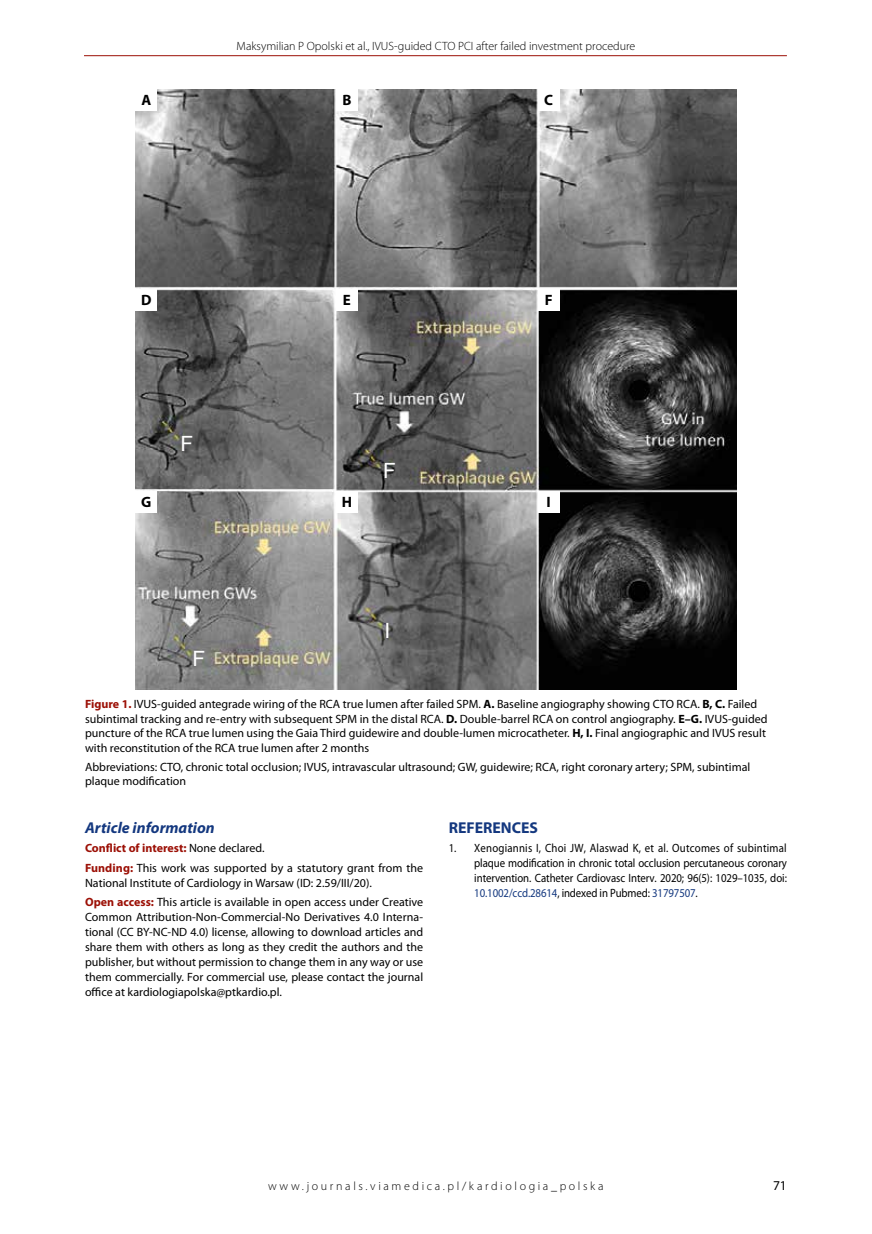
<style>
.page{position:relative;width:872px;height:1234px;background:#fff}
.page>*{position:absolute;margin:0;border:0;box-sizing:border-box;transform-origin:0 0}
.t1{font:21px "Arial";color:#fff}
.t2{font:italic 700 15.75px "Myriad Pro";color:#14387f}
.t3{font:700 15.75px "Myriad Pro";color:#14387f}
.t4{font:700 15px "Myriad Pro";color:#000}
.t5{font:13.5px "Myriad Pro";color:#000}
.t6{font:12px/15px "Myriad Pro";color:#000}
.t7{font:12px/15px "Myriad Pro";color:#000;text-align:justify;scale:.9 1}
.t8{font:300 12px "Myriad Pro";color:#000}
.t9{font:300 12px "Myriad Pro";letter-spacing:.22em;color:#000}
.s1{font-weight:700;color:#9c1006}
.s2{font-weight:700}
.s3{color:#14387f}
</style>
<div class="page">
<hr style="left:84px;top:55px;width:703px;height:1px;background:#9c1006">
<img style="left:136px;top:89px;width:600px;height:600px">
<div style="left:136px;top:89px;width:21px;height:22px;background:#fff"></div>
<div style="left:336px;top:89px;width:21px;height:22px;background:#fff"></div>
<div style="left:538px;top:89px;width:21px;height:22px;background:#fff"></div>
<div style="left:136px;top:289px;width:21px;height:21px;background:#fff"></div>
<div style="left:336px;top:289px;width:21px;height:21px;background:#fff"></div>
<div style="left:538px;top:289px;width:21px;height:21px;background:#fff"></div>
<div style="left:136px;top:491px;width:21px;height:21px;background:#fff"></div>
<div style="left:336px;top:491px;width:21px;height:21px;background:#fff"></div>
<div style="left:538px;top:491px;width:21px;height:21px;background:#fff"></div>
<p class="t8" style="left:237px;top:39px;width:400px">Maksymilian P Opolski et al., IVUS-guided CTO PCI after failed investment procedure</p>
<p class="t4" style="left:141px;top:90px;width:11px">A</p>
<p class="t4" style="left:342px;top:90px;width:11px">B</p>
<p class="t4" style="left:544px;top:90px;width:10px">C</p>
<p class="t4" style="left:141px;top:289px;width:12px">D</p>
<p class="t4" style="left:343px;top:289px;width:10px">E</p>
<p class="t4" style="left:545px;top:289px;width:9px">F</p>
<h1 class="t1" style="left:180px;top:428px;width:14px">F</h1>
<h1 class="t1" style="left:383px;top:456px;width:14px">F</h1>
<p class="t4" style="left:141px;top:492px;width:12px">G</p>
<p class="t4" style="left:342px;top:492px;width:12px">H</p>
<p class="t4" style="left:546px;top:492px;width:6px">I</p>
<h1 class="t1" style="left:192px;top:644px;width:14px">F</h1>
<h1 class="t1" style="left:384px;top:616px;width:7px">I</h1>
<p class="t6" style="left:85px;top:696px;width:684px;line-height:14.4px"><span class="s1">Figure 1.</span> IVUS-guided antegrade wiring of the RCA true lumen after failed SPM. <span class="s2">A.</span> Baseline angiography showing CTO RCA. <span class="s2">B, C.</span> Failed subintimal tracking and re-entry with subsequent SPM in the distal RCA. <span class="s2">D.</span> Double-barrel RCA on control angiography. <span class="s2">E–G.</span> IVUS-guided puncture of the RCA true lumen using the Gaia Third guidewire and double-lumen microcatheter. <span class="s2">H, I.</span> Final angiographic and IVUS result with reconstitution of the RCA true lumen after 2 months</p>
<p class="t6" style="left:85px;top:759px;width:666px;line-height:14.4px">Abbreviations: CTO, chronic total occlusion; IVUS, intravascular ultrasound; GW, guidewire; RCA, right coronary artery; SPM, subintimal plaque modification</p>
<h2 class="t3" style="left:449px;top:817px;width:91px">REFERENCES</h2>
<p class="t7" style="left:474px;top:840px;width:349px;text-indent:-26px">1. Xenogiannis I, Choi JW, Alaswad K, et al. Outcomes of subintimal plaque modification in chronic total occlusion percutaneous coronary intervention. Catheter Cardiovasc Interv. 2020; 96(5): 1029–1035, doi:<br><span class="s3">10.1002/ccd.28614</span>, indexed in Pubmed: <span class="s3">31797507</span>.</p>
<h2 class="t2" style="left:85px;top:817px;width:131px">Article information</h2>
<p class="t6" style="left:85px;top:838px;width:340px;line-height:19.2px"><span class="s1">Conflict of interest:</span> None declared.<br><span class="s1">Funding:</span> This work was supported by a statutory grant from the</p>
<p class="t6" style="left:85px;top:872px;width:340px;line-height:19.2px">National Institute of Cardiology in Warsaw (ID: 2.59/III/20).<br><span class="s1">Open access:</span> This article is available in open access under Creative</p>
<p class="t6" style="left:85px;top:908px;width:340px;text-align:justify">Common Attribution-Non-Commercial-No Derivatives 4.0 Interna&shy;tional (CC BY-NC-ND 4.0) license, allowing to download articles and share them with others as long as they credit the authors and the publisher, but without permission to change them in any way or use them commercially. For commercial use, please contact the journal office at kardiologiapolska@ptkardio.pl.</p>
<p class="t9" style="left:268px;top:1179px;width:337px">www.journals.viamedica.pl/kardiologia_polska</p>
<p class="t5" style="left:773px;top:1176px;width:15px">71</p>
</div>
